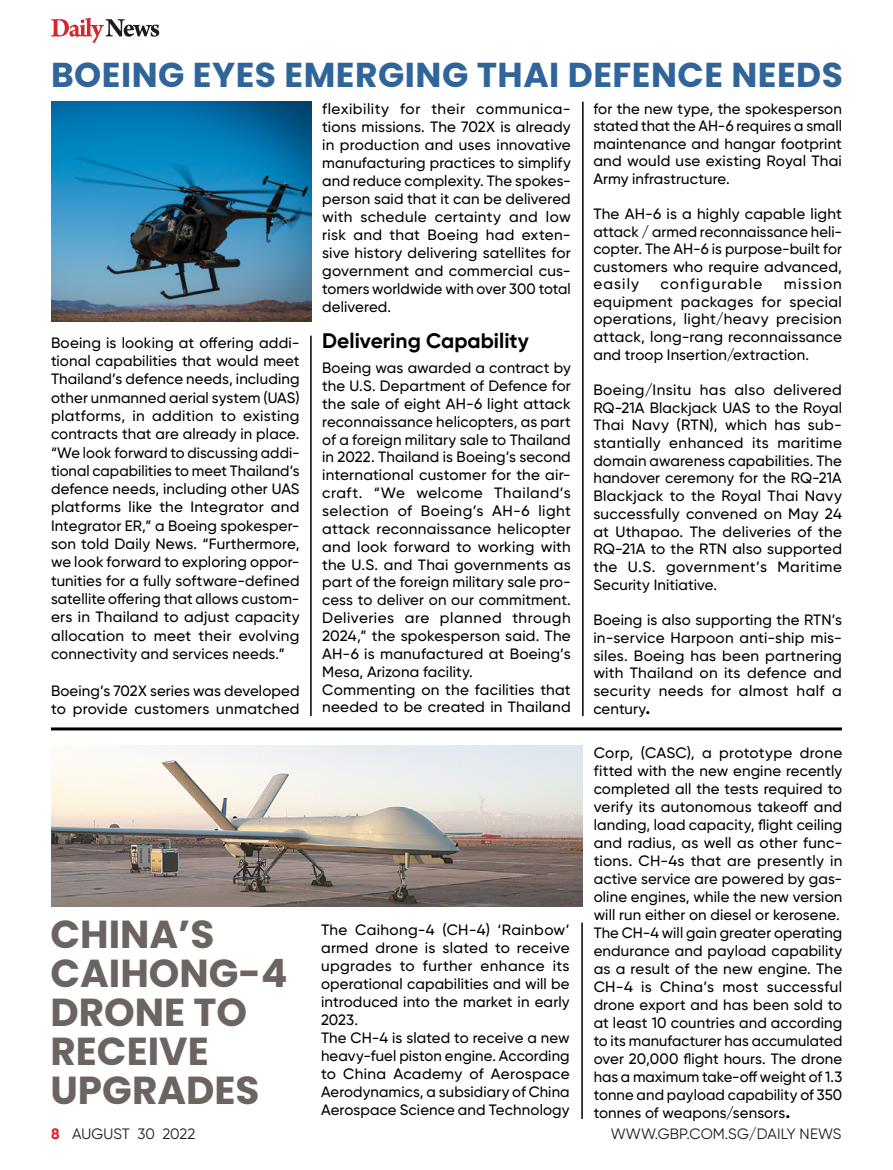
<style>
.page{position:relative;width:893px;height:1170px;background:#fff}
.page>*{position:absolute;margin:0;border:0;box-sizing:border-box;transform-origin:0 0}
.t1{font:700 39px/39px "Poppins";color:#6c6461}
.t2{font:700 34.5px "Poppins";letter-spacing:.015em;color:#30659b}
.t3{font:700 21px "Gilroy";color:#000}
.t4{font:500 15px/18px "Gilroy";letter-spacing:.01em;color:#000;text-align:justify}
.t5{font:15px "Gilroy";letter-spacing:.01em;color:#1c1c1c}
.t6{font:500 15px "Gilroy";letter-spacing:.07em;color:#000}
.s1{font-weight:900;font-size:14.85px}
.s2{font-weight:700;color:#d92027}
</style>
<div class="page">
<svg style="left:51px;top:18px;width:108px;height:25px"></svg>
<img style="left:51px;top:102px;width:261px;height:220px">
<hr style="left:582px;top:102px;width:2px;height:614px;background:#000">
<hr style="left:581px;top:922px;width:2px;height:196px;background:#000">
<hr style="left:310px;top:335px;width:2px;height:381px;background:#000">
<hr style="left:51px;top:727px;width:791px;height:3px;background:#000">
<img style="left:51px;top:745px;width:532px;height:161px">
<h2 class="t2" style="left:51px;top:55px;width:794px">BOEING EYES EMERGING THAI DEFENCE NEEDS</h2>
<p class="t4" style="left:51px;top:333px;width:250px">Boeing is looking at offering addi&shy;tional capabilities that would meet Thailand’s defence needs, including other unmanned aerial system (UAS) platforms, in addition to existing contracts that are already in place. “We look forward to discussing addi&shy;tional capabilities to meet Thailand’s defence needs, including other UAS platforms like the Integrator and Integrator ER,” a Boeing spokesper&shy;son told Daily News. “Furthermore, we look forward to exploring oppor&shy;tunities for a fully software-defined satellite offering that allows custom&shy;ers in Thailand to adjust capacity allocation to meet their evolving connectivity and services needs.”</p>
<p class="t4" style="left:51px;top:681px;width:250px">Boeing’s 702X series was developed to provide customers unmatched</p>
<p class="t4" style="left:322px;top:99px;width:250px">flexibility for their communica&shy;tions missions. The 702X is already in production and uses innovative manufacturing practices to simplify and reduce complexity. The spokes&shy;person said that it can be delivered with schedule certainty and low risk and that Boeing had exten&shy;sive history delivering satellites for government and commercial cus&shy;tomers worldwide with over 300 total delivered.</p>
<h3 class="t3" style="left:322px;top:327px;width:208px">Delivering Capability</h3>
<p class="t4" style="left:322px;top:359px;width:250px;text-align:left">Boeing was awarded a contract by the U.S. Department of Defence for the sale of eight AH-6 light attack reconnaissance helicopters, as part of a foreign military sale to Thailand in 2022. Thailand is Boeing’s second international customer for the air&shy;craft. “We welcome Thailand’s selection of Boeing’s AH-6 light attack reconnaissance helicopter and look forward to working with the U.S. and Thai governments as part of the foreign military sale pro&shy;cess to deliver on our commitment.<br>Deliveries are planned through 2024,” the spokesperson said. The AH-6 is manufactured at Boeing’s Mesa, Arizona facility.<br>Commenting on the facilities that needed to be created in Thailand</p>
<h1 class="t1" style="left:50px;top:914px;width:239px">CHINA’S<br>CAIHONG-4<br>DRONE TO<br>RECEIVE<br>UPGRADES</h1>
<p class="t4" style="left:321px;top:920px;width:250px;text-align:left">The Caihong-4 (CH-4) ‘Rainbow’ armed drone is slated to receive upgrades to further enhance its operational capabilities and will be introduced into the market in early<br>2023.<br>The CH-4 is slated to receive a new heavy-fuel piston engine. According to China Academy of Aerospace<br>Aerodynamics, a subsidiary of China<br>Aerospace Science and Technology</p>
<p class="t4" style="left:593px;top:99px;width:250px;line-height:17.5px">for the new type, the spokesperson stated that the AH-6 requires a small maintenance and hangar footprint and would use existing Royal Thai Army infrastructure.</p>
<p class="t4" style="left:593px;top:205px;width:250px;line-height:17.5px">The AH-6 is a highly capable light attack / armed reconnaissance heli&shy;copter. The AH-6 is purpose-built for customers who require advanced, easily</p>
<p class="t6" style="left:660px;top:275px;width:103px">configurable</p>
<p class="t4" style="left:593px;top:275px;width:250px;line-height:17.5px;text-indent:191px">mission equipment packages for special operations, light/heavy precision attack, long-rang reconnaissance and troop Insertion/extraction.</p>
<p class="t4" style="left:593px;top:380px;width:250px">Boeing/Insitu has also delivered RQ-21A Blackjack UAS to the Royal Thai Navy (RTN), which has sub&shy;stantially enhanced its maritime domain awareness capabilities. The handover ceremony for the RQ-21A Blackjack to the Royal Thai Navy successfully convened on May 24 at Uthapao. The deliveries of the RQ-21A to the RTN also supported the U.S. government’s Maritime Security Initiative.</p>
<p class="t4" style="left:593px;top:610px;width:250px">Boeing is also supporting the RTN’s in-service Harpoon anti-ship mis&shy;siles. Boeing has been partnering with Thailand on its defence and security needs for almost half a century<span class="s1">.</span></p>
<p class="t4" style="left:594px;top:743px;width:250px;text-align:left">Corp, (CASC), a prototype drone fitted with the new engine recently completed all the tests required to verify its autonomous takeoff and landing, load capacity, flight ceiling and radius, as well as other func&shy;tions. CH-4s that are presently in active service are powered by gas&shy;oline engines, while the new version will run either on diesel or kerosene.<br>The CH-4 will gain greater operating endurance and payload capability as a result of the new engine. The CH-4 is China’s most successful drone export and has been sold to at least 10 countries and according to its manufacturer has accumulated over 20,000 flight hours. The drone has a maximum take-off weight of 1.3 tonne and payload capability of 350 tonnes of weapons/sensors<span class="s1">.</span></p>
<p class="t5" style="left:51px;top:1124px;width:146px"><span class="s2">8</span> AUGUST 30 2022</p>
<p class="t5" style="left:611px;top:1124px;width:232px">WWW.GBP.COM.SG/DAILY NEWS</p>
</div>
